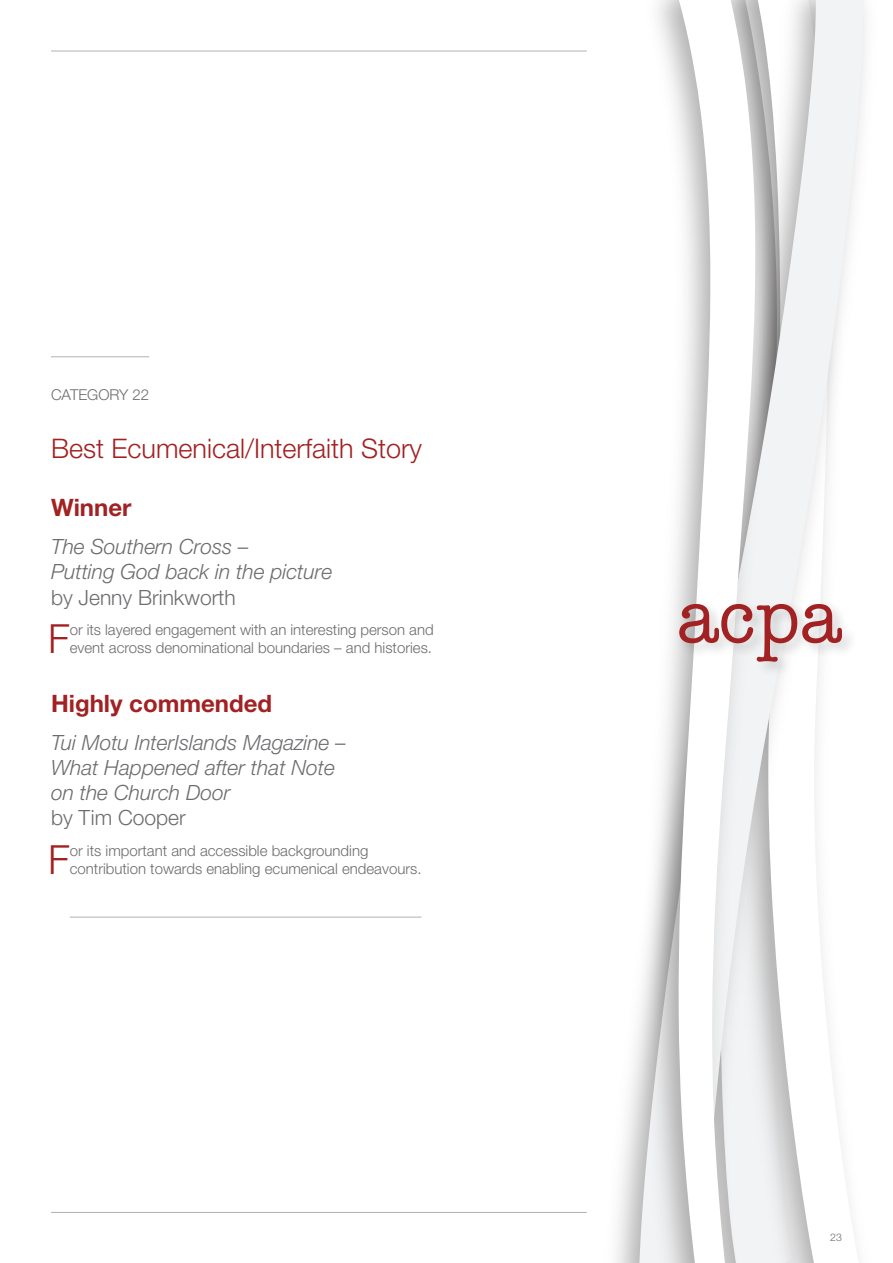
<style>
.page{position:relative;width:893px;height:1263px;background:#fff}
.page>*{position:absolute;margin:0;border:0;box-sizing:border-box;transform-origin:0 0}
._5_Comment{font:300 40.2px "Helvetica Neue LT Std";color:#a22122}
._6_Comment_line_unde{font:300 40.2px "Helvetica Neue LT Std";color:#a22122}
._2_Best_XX{font:300 27px "Helvetica Neue LT Std";color:#a22122}
._3_WINNER{font:700 24px "Helvetica Neue LT Std";color:#a22122}
._4_Paper{font:italic 300 21px/25.2px "Helvetica Neue LT Std";color:#6c6b6f}
._5_Comment-2{font:300 15px/18px "Helvetica Neue LT Std";color:#6c6b6f}
._6_Comment_line_unde-2{font:300 15px/18px "Helvetica Neue LT Std";color:#6c6b6f}
._1_CATEGORY{font:300 15px "Helvetica Neue LT Std";color:#6c6b6f}
.t1{font:300 10.5px "Helvetica Neue LT Std";color:#6c6b6f}
.s1{font-style:normal}
</style>
<div class="page">
<svg style="left:777px;top:0;width:87px;height:1263px"></svg>
<img style="left:633px;top:0;width:144px;height:1263px">
<svg style="left:677px;top:0;width:79px;height:1263px"></svg>
<hr style="left:51px;top:51px;width:536px;height:1px;background:#b2b2b6">
<hr style="left:51px;top:1212px;width:536px;height:1px;background:#b2b2b6">
<hr style="left:51px;top:356px;width:98px;height:1px;background:#b2b2b6">
<hr style="left:70px;top:917px;width:351px;height:1px;background:#b2b2b6">
<div style="left:676px;top:601px;width:181px;height:76px;background:#231f20;opacity:.18"></div>
<svg style="left:679px;top:604px;width:163px;height:58px"></svg>
<p class="_1_CATEGORY" style="left:51px;top:385px;width:100px">CATEGORY 22</p>
<p class="_2_Best_XX" style="left:51px;top:431px;width:373px">Best Ecumenical/Interfaith Story</p>
<p class="_3_WINNER" style="left:51px;top:493px;width:82px">Winner</p>
<p class="_4_Paper" style="left:51px;top:534px;width:283px">The Southern Cross –<br>Putting God back in the picture <span class="s1">by Jenny Brinkworth</span></p>
<p class="_5_Comment" style="left:48px;top:614px;width:23px">F</p>
<p class="_5_Comment-2" style="left:70px;top:621px;width:365px">or its layered engagement with an interesting person and event across denominational boundaries – and histories.</p>
<p class="_3_WINNER" style="left:51px;top:688px;width:223px">Highly commended</p>
<p class="_4_Paper" style="left:51px;top:729px;width:296px">Tui Motu InterIslands Magazine –<br>What Happened after that Note on the Church Door<br><span class="s1">by Tim Cooper</span></p>
<p class="_6_Comment_line_unde" style="left:48px;top:835px;width:23px">F</p>
<p class="_6_Comment_line_unde-2" style="left:70px;top:841px;width:353px">or its important and accessible backgrounding contribution towards enabling ecumenical endeavours.</p>
<p class="t1" style="left:830px;top:1231px;width:13px">23</p>
</div>
